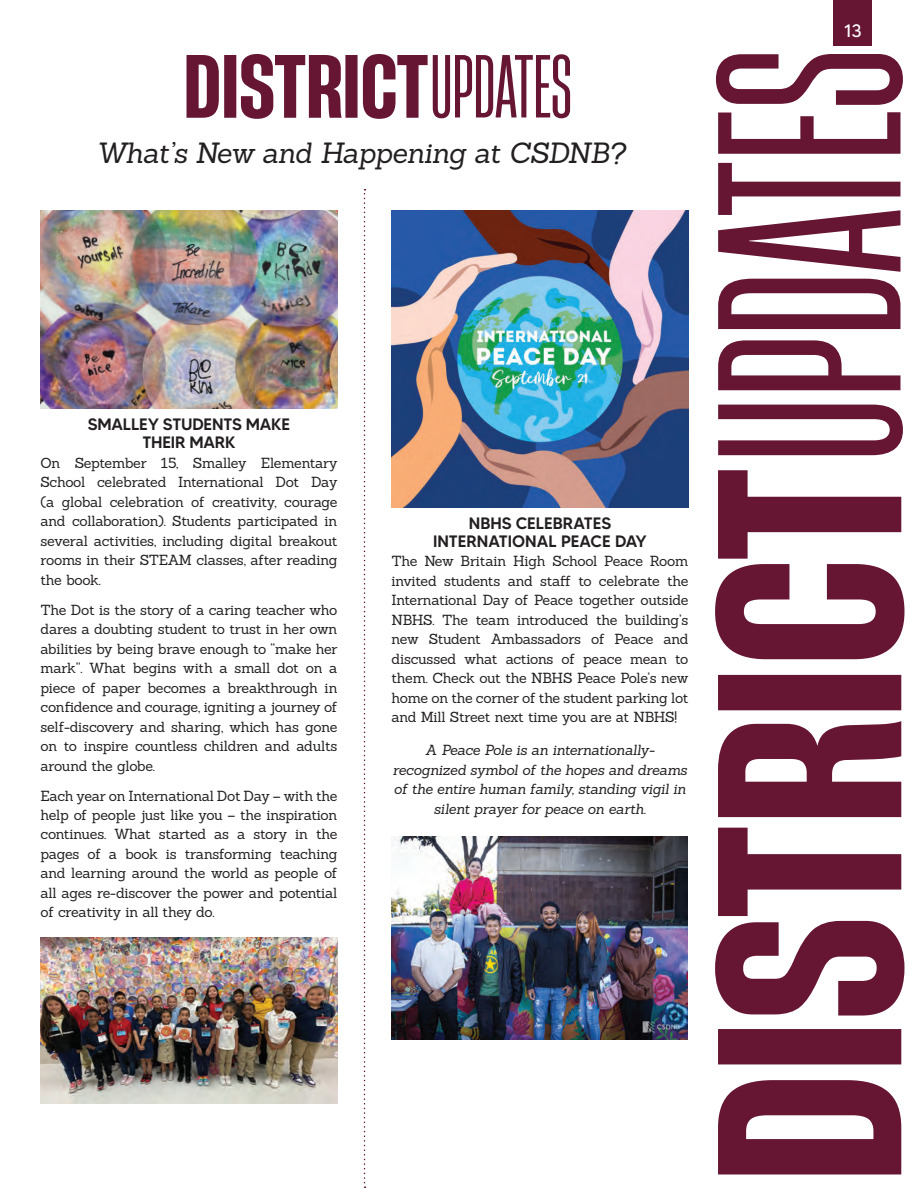
<style>
.page{position:relative;width:918px;height:1188px;background:#fff}
.page>*{position:absolute;margin:0;border:0;box-sizing:border-box;transform-origin:0 0}
.t1{font:italic 28.5px "Sanchez";letter-spacing:-.025em;color:#231f20}
.t2{font:18px "MADETOMMY";color:#fff}
.t3{font:500 16.5px/18px "MADETOMMY";letter-spacing:-.01em;color:#231f20;text-align:center}
.t4{font:14.25px/19.5px "Sanchez";letter-spacing:-.02em;color:#231f20;text-align:justify}
.t5{font:italic 14.25px/19.5px "Sanchez";letter-spacing:-.015em;color:#231f20;text-align:center}
</style>
<div class="page">
<div style="left:834px;top:0;width:38px;height:46px;background:#661633"></div>
<svg style="left:716px;top:54px;width:187px;height:401px"></svg>
<svg style="left:715px;top:470px;width:190px;height:704px;fill:#661633"></svg>
<svg style="left:187px;top:54px;width:383px;height:65px"></svg>
<svg style="left:364px;top:189px;width:1px;height:999px"></svg>
<img style="left:40px;top:210px;width:298px;height:198px">
<img style="left:392px;top:210px;width:296px;height:297px">
<img style="left:40px;top:938px;width:298px;height:165px">
<img style="left:392px;top:837px;width:296px;height:202px">
<h1 class="t1" style="left:96px;top:134px;width:531px">What’s New and Happening at CSDNB?</h1>
<p class="t3" style="left:88px;top:415px;width:204px">SMALLEY STUDENTS MAKE<br>THEIR MARK</p>
<p class="t4" style="left:40px;top:453px;width:299px">On September 15, Smalley Elementary School celebrated International Dot Day (a global celebration of creativity, courage and collaboration). Students participated in several activities, including digital breakout rooms in their STEAM classes, after reading the book.</p>
<p class="t4" style="left:40px;top:600px;width:299px">The Dot is the story of a caring teacher who dares a doubting student to trust in her own abilities by being brave enough to “make her mark”. What begins with a small dot on a piece of paper becomes a breakthrough in confidence and courage, igniting a journey of self-discovery and sharing, which has gone on to inspire countless children and adults around the globe.</p>
<p class="t4" style="left:40px;top:786px;width:299px">Each year on International Dot Day – with the help of people just like you – the inspiration continues. What started as a story in the pages of a book is transforming teaching and learning around the world as people of all ages re-discover the power and potential of creativity in all they do.</p>
<p class="t3" style="left:433px;top:514px;width:215px">NBHS CELEBRATES<br>INTERNATIONAL PEACE DAY</p>
<p class="t4" style="left:392px;top:551px;width:299px">The New Britain High School Peace Room invited students and staff to celebrate the International Day of Peace together outside NBHS. The team introduced the building’s new Student Ambassadors of Peace and discussed what actions of peace mean to them. Check out the NBHS Peace Pole’s new home on the corner of the student parking lot and Mill Street next time you are at NBHS!</p>
<p class="t5" style="left:393px;top:740px;width:296px">A Peace Pole is an internationally&shy;recognized symbol of the hopes and dreams of the entire human family, standing vigil in silent prayer for peace on earth.</p>
<p class="t2" style="left:844px;top:20px;width:19px">13</p>
</div>
